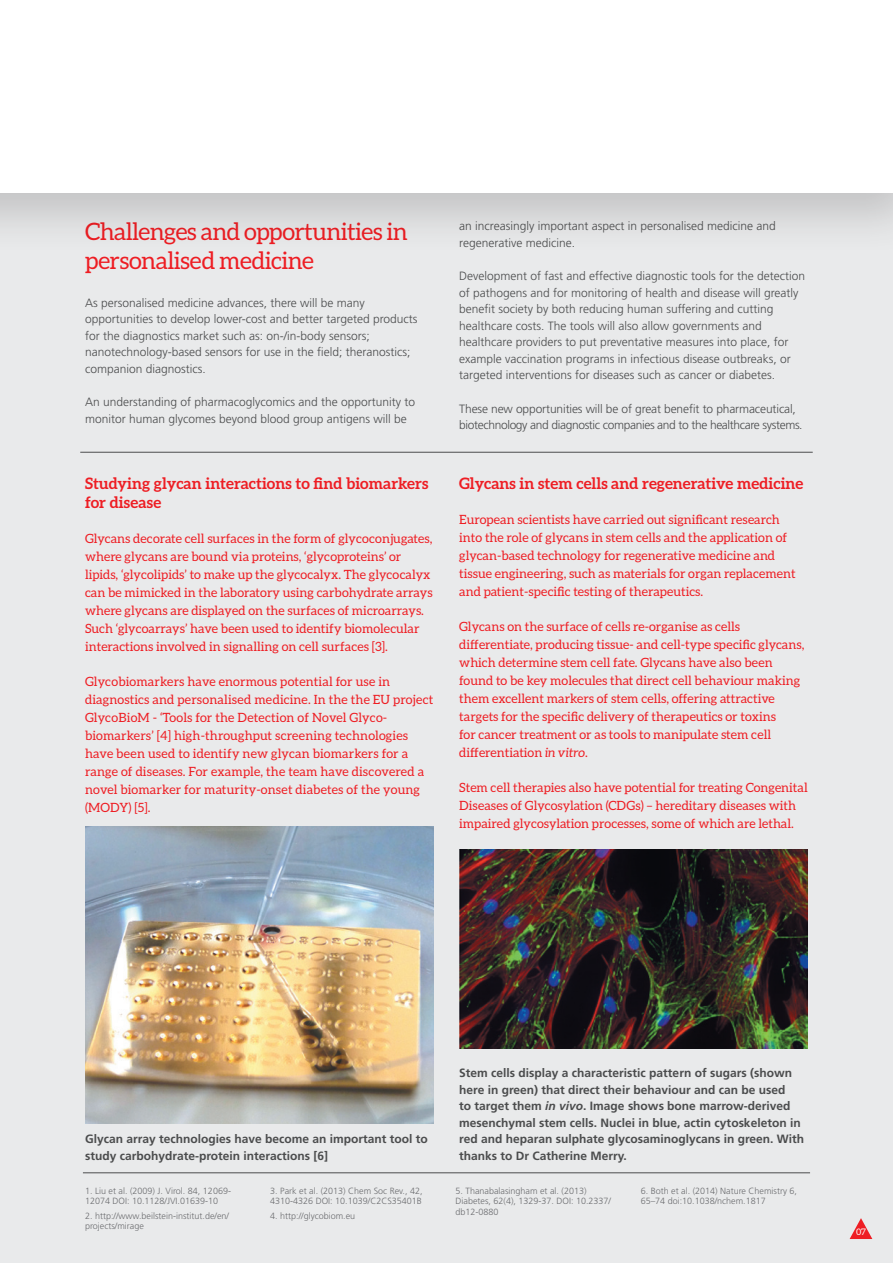
<style>
.page{position:relative;width:893px;height:1263px;background:#e9eaeb}
.page>*{position:absolute;margin:0;border:0;box-sizing:border-box;transform-origin:0 0}
.Heading{font:24px/28.5px "Aleo";letter-spacing:-.025em;color:#ee1d23}
.Highlight_heading{font:700 15.75px/18.8px "Aleo";color:#ee1d23}
.HIghlight{font:12.75px/18px "Aleo";color:#ee1d23}
.Body{font:300 12px/16.5px "Frutiger";color:#4b4c4d}
.image{font:700 12px/16.5px "Frutiger";color:#4b4c4d}
.Body-2{font:300 12px/16.5px "Frutiger";letter-spacing:-.03em;color:#4b4c4d}
.References{font:300 9px/10.5px "Frutiger";color:#6c6d70}
.t1{font:9px "Aleo";color:#fff}
.s1{font-style:italic}
</style>
<div class="page">
<svg style="left:850px;top:1218px;width:22px;height:21px"></svg>
<hr style="left:83px;top:1172px;width:727px;height:1px;background:#4b4c4d">
<img style="left:85px;top:827px;width:349px;height:296px">
<hr style="left:80px;top:452px;width:733px;height:1px;background:#4b4c4d">
<img style="left:459px;top:850px;width:349px;height:199px">
<div style="left:0;top:0;width:893px;height:257px;background:#231f20;opacity:.2"></div>
<div style="left:0;top:0;width:893px;height:192px;background:#fff"></div>
<p class="Heading" style="left:85px;top:217px;width:324px">Challenges and opportunities in personalised medicine</p>
<p class="Body" style="left:85px;top:294px;width:334px">As personalised medicine advances, there will be many opportunities to develop lower-cost and better targeted products for the diagnostics market such as: on-/in-body sensors; nanotechnology-based sensors for use in the field; theranostics; companion diagnostics.</p>
<p class="Body" style="left:85px;top:394px;width:332px">An understanding of pharmacoglycomics and the opportunity to monitor human glycomes beyond blood group antigens will be</p>
<p class="Highlight_heading" style="left:85px;top:474px;width:345px">Studying glycan interactions to find biomarkers for disease</p>
<p class="HIghlight" style="left:85px;top:529px;width:349px">Glycans decorate cell surfaces in the form of glycoconjugates, where glycans are bound via proteins, ‘glycoproteins’ or lipids, ‘glycolipids’ to make up the glycocalyx. The glycocalyx can be mimicked in the laboratory using carbohydrate arrays where glycans are displayed on the surfaces of microarrays.<br>Such ‘glycoarrays’ have been used to identify biomolecular interactions involved in signalling on cell surfaces [3].</p>
<p class="HIghlight" style="left:85px;top:672px;width:350px">Glycobiomarkers have enormous potential for use in diagnostics and personalised medicine. In the the EU project GlycoBioM - ‘Tools for the Detection of Novel Glyco&shy;biomarkers’ [4] high-throughput screening technologies have been used to identify new glycan biomarkers for a range of diseases. For example, the team have discovered a novel biomarker for maturity-onset diabetes of the young (MODY) [5].</p>
<p class="Body" style="left:459px;top:218px;width:318px">an increasingly important aspect in personalised medicine and regenerative medicine.</p>
<p class="Body" style="left:459px;top:268px;width:347px">Development of fast and effective diagnostic tools for the detection of pathogens and for monitoring of health and disease will greatly benefit society by both reducing human suffering and cutting healthcare costs. The tools will also allow governments and healthcare providers to put preventative measures into place, for example vaccination programs in infectious disease outbreaks, or targeted interventions for diseases such as cancer or diabetes.</p>
<p class="Body-2" style="left:459px;top:400px;width:345px">These new opportunities will be of great benefit to pharmaceutical, biotechnology and diagnostic companies and to the healthcare systems.</p>
<p class="Highlight_heading" style="left:459px;top:474px;width:346px">Glycans in stem cells and regenerative medicine</p>
<p class="HIghlight" style="left:459px;top:510px;width:338px">European scientists have carried out significant research into the role of glycans in stem cells and the application of glycan-based technology for regenerative medicine and tissue engineering, such as materials for organ replacement and patient-specific testing of therapeutics.</p>
<p class="HIghlight" style="left:459px;top:617px;width:347px">Glycans on the surface of cells re-organise as cells differentiate, producing tissue- and cell-type specific glycans, which determine stem cell fate. Glycans have also been found to be key molecules that direct cell behaviour making them excellent markers of stem cells, offering attractive targets for the specific delivery of therapeutics or toxins<br>for cancer treatment or as tools to manipulate stem cell differentiation <span class="s1">in vitro</span>.</p>
<p class="HIghlight" style="left:459px;top:778px;width:350px">Stem cell therapies also have potential for treating Congenital<br>Diseases of Glycosylation (CDGs) – hereditary diseases with impaired glycosylation processes, some of which are lethal.</p>
<p class="image" style="left:85px;top:1131px;width:344px">Glycan array technologies have become an important tool to study carbohydrate-protein interactions [6]</p>
<p class="References" style="left:85px;top:1185px;width:147px">1. Liu et al. (2009) J. Virol. 84, 12069-<br>12074 DOI: 10.1128/JVI.01639-10</p>
<p class="References" style="left:85px;top:1211px;width:146px">2. http://www.beilstein-institut.de/en/ projects/mirage</p>
<p class="References" style="left:270px;top:1185px;width:154px">3. Park et al. (2013) Chem Soc Rev., 42,<br>4310-4326 DOI: 10.1039/C2CS35401B</p>
<p class="References" style="left:270px;top:1211px;width:87px">4. http://glycobiom.eu</p>
<p class="image" style="left:459px;top:1065px;width:346px">Stem cells display a characteristic pattern of sugars (shown here in green) that direct their behaviour and can be used<br>to target them <span class="s1">in vivo</span>. Image shows bone marrow-derived mesenchymal stem cells. Nuclei in blue, actin cytoskeleton in red and heparan sulphate glycosaminoglycans in green. With thanks to Dr Catherine Merry.</p>
<p class="References" style="left:455px;top:1185px;width:157px">5. Thanabalasingham et al. (2013)<br>Diabetes, 62(4), 1329-37. DOI: 10.2337/ db12-0880</p>
<p class="References" style="left:641px;top:1185px;width:158px">6. Both et al. (2014) Nature Chemistry 6,<br>65–74 doi:10.1038/nchem.1817</p>
<p class="t1" style="left:856px;top:1226px;width:12px">07</p>
</div>
